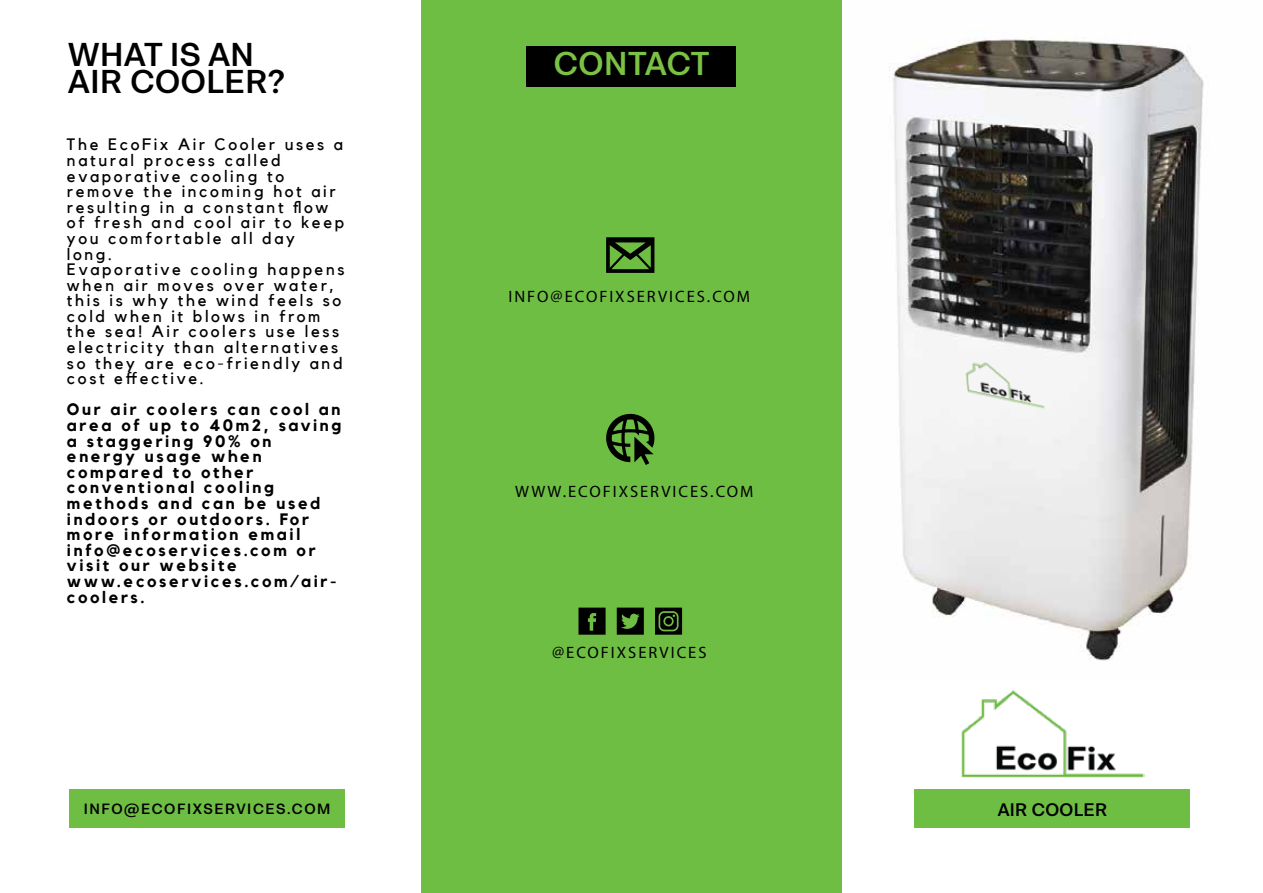
<style>
.page{position:relative;width:1263px;height:893px;background:#fff}
.page>*{position:absolute;margin:0;border:0;box-sizing:border-box;transform-origin:0 0}
.t1{font:700 30px/27px "Bw Nista Geometric DEMO";letter-spacing:.02em;color:#000}
.t2{font:700 30px "Bw Nista Geometric DEMO";letter-spacing:.01em;color:#7ac144}
.t3{font:16.5px/15.6px "Kollektif";letter-spacing:.16em;color:#000}
.t4{font:700 16.5px/15.6px "Kollektif";letter-spacing:.16em;color:#000}
.t5{font:16.5px "Myriad Pro";letter-spacing:.12em;color:#000}
.t6{font:700 16.5px "Bw Nista Geometric DEMO";letter-spacing:.02em;color:#000}
.t7{font:700 13.5px "Bw Nista Geometric DEMO";letter-spacing:.12em;color:#000}
</style>
<div class="page">
<img style="left:893px;top:37px;width:311px;height:624px">
<div style="left:915px;top:789px;width:275px;height:38px;background:#6fbe44"></div>
<div style="left:421px;top:0;width:421px;height:893px;background:#6fbe44"></div>
<div style="left:526px;top:46px;width:210px;height:41px;background:#000"></div>
<img style="left:961px;top:690px;width:183px;height:88px">
<div style="left:69px;top:789px;width:276px;height:38px;background:#6fbe44"></div>
<svg style="left:606px;top:237px;width:48px;height:36px"></svg>
<svg style="left:606px;top:414px;width:48px;height:51px"></svg>
<img style="left:964px;top:350px;width:81px;height:62px">
<svg style="left:578px;top:608px;width:28px;height:27px"></svg>
<svg style="left:655px;top:608px;width:27px;height:27px"></svg>
<svg style="left:617px;top:608px;width:27px;height:27px"></svg>
<h1 class="t1" style="left:68px;top:41px;width:218px">WHAT IS AN<br>AIR COOLER?</h1>
<p class="t3" style="left:67px;top:137px;width:279px">The EcoFix Air Cooler uses a natural process called evaporative cooling to remove the incoming hot air resulting in a constant flow of fresh and cool air to keep you comfortable all day<br>long.<br>Evaporative cooling happens when air moves over water, this is why the wind feels so cold when it blows in from the sea! Air coolers use less electricity than alternatives so they are eco-friendly and cost effective.</p>
<p class="t4" style="left:67px;top:402px;width:276px">Our air coolers can cool an area of up to 40m2, saving a staggering 90% on energy usage when compared to other conventional cooling methods and can be used indoors or outdoors. For more information email info@ecoservices.com or visit our website www.ecoservices.com/air&shy;coolers.</p>
<h1 class="t2" style="left:554px;top:44px;width:157px">CONTACT</h1>
<p class="t5" style="left:508px;top:287px;width:243px">INFO@ECOFIXSERVICES.COM</p>
<p class="t5" style="left:515px;top:482px;width:240px">WWW.ECOFIXSERVICES.COM</p>
<p class="t5" style="left:552px;top:643px;width:156px">@ECOFIXSERVICES</p>
<p class="t7" style="left:84px;top:799px;width:248px">INFO@ECOFIXSERVICES.COM</p>
<p class="t6" style="left:998px;top:799px;width:111px">AIR COOLER</p>
</div>
